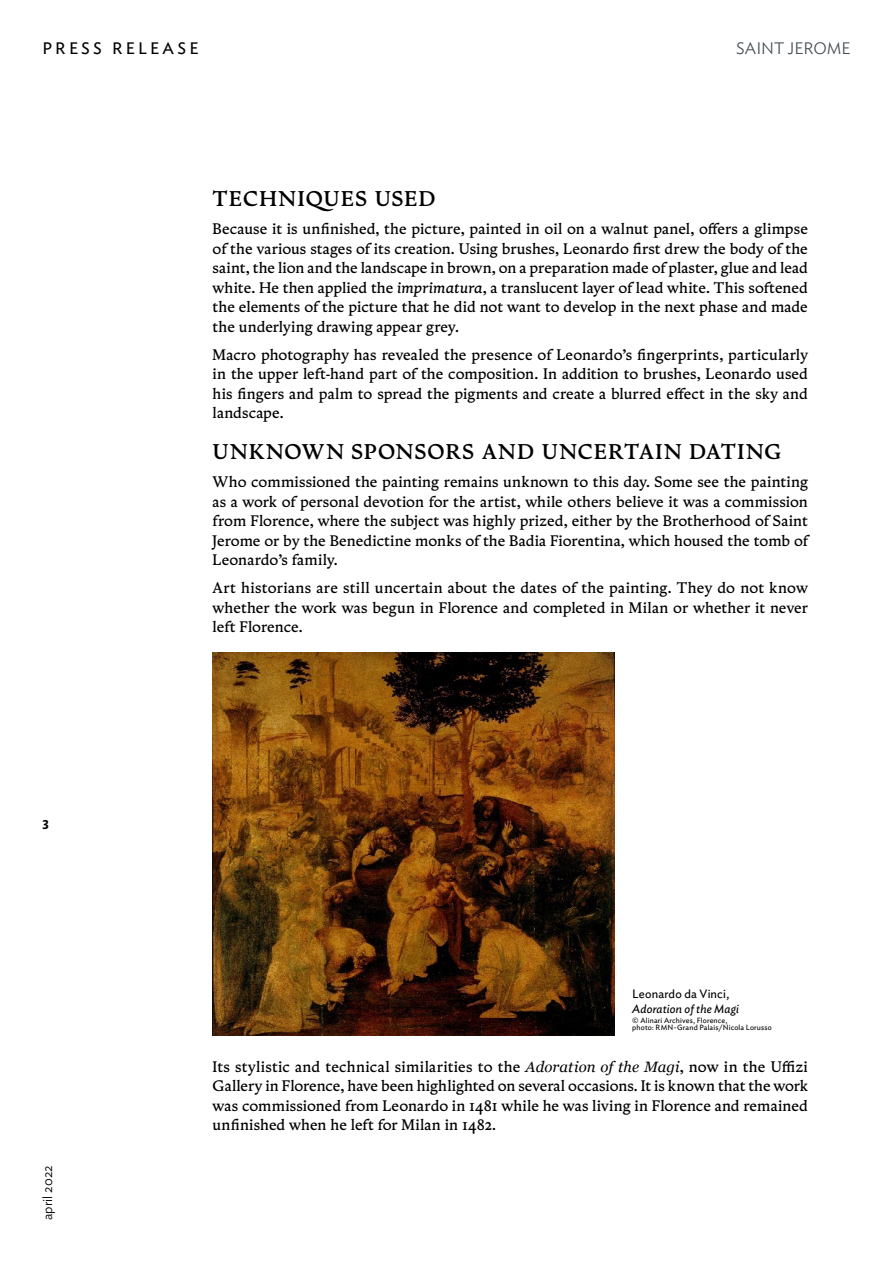
<style>
.page{position:relative;width:893px;height:1263px;background:#fff}
.page>*{position:absolute;margin:0;border:0;box-sizing:border-box;transform-origin:0 0}
.t1{font:500 21px "Zenith Text";letter-spacing:.06em;color:#000}
.t2{font:16.5px "Ideal Sans";letter-spacing:.2em;color:#000}
.t3{font:300 16.5px "Ideal Sans";letter-spacing:-.005em;color:#485156}
.t4{font:15px/19.5px "Zenith Text";letter-spacing:.005em;color:#000;text-align:justify}
.t5{font:300 13.5px "Ideal Sans";letter-spacing:.01em;color:#000}
.t6{font:600 13.5px "Ideal Sans";color:#000}
.t7{font:italic 12px "Ideal Sans";letter-spacing:.01em;color:#000}
.t8{font:12px "Ideal Sans";letter-spacing:.01em;color:#000}
.t9{font:7.5px/7.5px "Ideal Sans";letter-spacing:.025em;color:#000}
.s1{font-style:italic}
.s2{font-family:"Georgia";font-style:italic}
</style>
<div class="page">
<img style="left:213px;top:653px;width:401px;height:382px">
<p class="t2" style="left:43px;top:36px;width:157px">PRESS RELEASE</p>
<p class="t3" style="left:736px;top:36px;width:116px">SAINT JEROME</p>
<h1 class="t1" style="left:213px;top:183px;width:224px">TECHNIQUES USED</h1>
<p class="t4" style="left:213px;top:219px;width:597px">Because it is unfinished, the picture, painted in oil on a walnut panel, offers a glimpse of the various stages of its creation. Using brushes, Leonardo first drew the body of the saint, the lion and the landscape in brown, on a preparation made of plaster, glue and lead white. He then applied the <span class="s1">imprimatura</span>, a translucent layer of lead white. This softened the elements of the picture that he did not want to develop in the next phase and made the underlying drawing appear grey.</p>
<p class="t4" style="left:213px;top:345px;width:597px">Macro photography has revealed the presence of Leonardo’s fingerprints, particularly in the upper left-hand part of the composition. In addition to brushes, Leonardo used his fingers and palm to spread the pigments and create a blurred effect in the sky and landscape.</p>
<h1 class="t1" style="left:213px;top:436px;width:570px">UNKNOWN SPONSORS AND UNCERTAIN DATING</h1>
<p class="t4" style="left:213px;top:472px;width:597px">Who commissioned the painting remains unknown to this day. Some see the painting as a work of personal devotion for the artist, while others believe it was a commission from Florence, where the subject was highly prized, either by the Brotherhood of Saint Jerome or by the Benedictine monks of the Badia Fiorentina, which housed the tomb of Leonardo’s family.</p>
<p class="t4" style="left:213px;top:578px;width:597px">Art historians are still uncertain about the dates of the painting. They do not know whether the work was begun in Florence and completed in Milan or whether it never left Florence.</p>
<p class="t6" style="left:43px;top:812px;width:8px">3</p>
<p class="t5" style="left:37px;top:1220px;width:57px;rotate:-90deg">april 2022</p>
<p class="t8" style="left:632px;top:985px;width:99px">Leonardo da Vinci,</p>
<p class="t7" style="left:632px;top:1000px;width:108px">Adoration of the Magi</p>
<p class="t9" style="left:632px;top:1016px;width:141px">© Alinari Archives, Florence,<br>photo: RMN-Grand Palais/Nicola Lorusso</p>
<p class="t4" style="left:213px;top:1057px;width:597px">Its stylistic and technical similarities to the <span class="s2">Adoration of the Magi</span>, now in the Uffizi Gallery in Florence, have been highlighted on several occasions. It is known that the work was commissioned from Leonardo in 1481 while he was living in Florence and remained unfinished when he left for Milan in 1482.</p>
</div>
